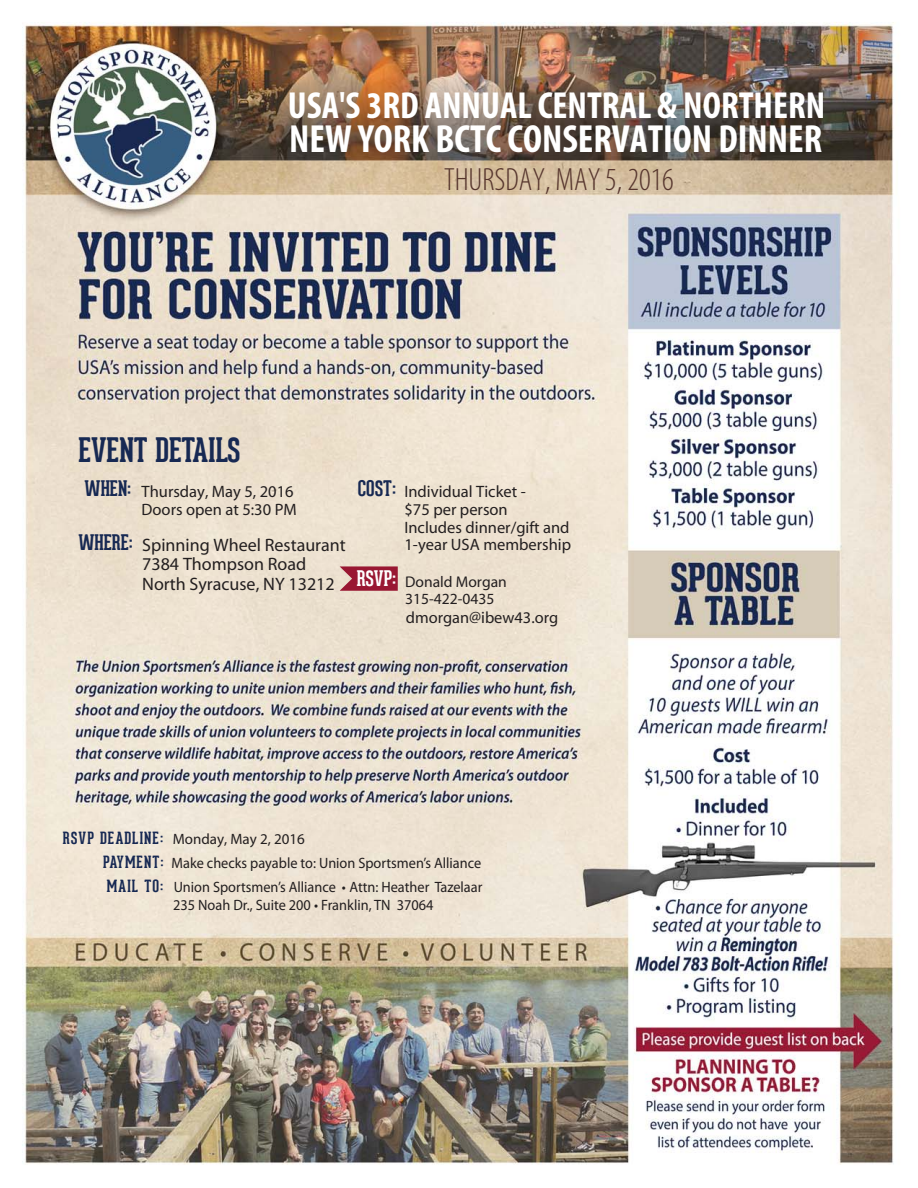
<style>
.page{position:relative;width:918px;height:1188px;background:#fff}
.page>*{position:absolute;margin:0;border:0;box-sizing:border-box;transform-origin:0 0}
.t1{font:700 condensed 39.45px "Myriad Pro";color:#fff}
.t2{font:700 condensed 37.8px "Myriad Pro";color:#fff}
.t3{font:700 33px "Geared Slab";color:#172953;scale:.95 1}
.t4{font:300 condensed 32.25px "Myriad Pro";color:#57362e}
.t5{font:700 21px "Geared Slab";color:#172953;scale:.95 1}
.t6{font:700 21px "Geared Slab";color:#fff;scale:.95 1}
.t7{font:18px/19.5px "Myriad";color:#231f20}
.t8{font:16.5px/17.9px "Myriad";color:#231f20}
.t9{font:700 16.5px "Geared Slab";letter-spacing:.07em;color:#172953;scale:.95 1}
.t10{font:16.35px "Myriad";color:#231f20}
.t11{font:15.6px/16.8px "Myriad";color:#231f20}
.t12{font:15px/24px "Myriad Pro";color:#231f20;scale:.95 1}
.t13{font:15px "Myriad";color:#231f20}
.s1{font-family:"Geared Slab";font-weight:700;font-size:16.5px;color:#172953}
</style>
<div class="page">
<img style="left:22px;top:22px;width:872px;height:1143px">
<svg style="left:340px;top:566px;width:58px;height:25px"></svg>
<h2 class="t2" style="left:288px;top:83px;width:539px">USA'S 3RD ANNUAL CENTRAL &amp; NORTHERN</h2>
<h1 class="t1" style="left:289px;top:115px;width:535px">NEW YORK BCTC CONSERVATION DINNER</h1>
<h3 class="t4" style="left:444px;top:160px;width:231px">THURSDAY, MAY 5, 2016</h3>
<h3 class="t3" style="left:78px;top:437px;width:172px">EVENT DETAILS</h3>
<h3 class="t5" style="left:85px;top:481px;width:51px">WHEN:</h3>
<h3 class="t5" style="left:78px;top:535px;width:59px">WHERE:</h3>
<h3 class="t5" style="left:358px;top:481px;width:42px">COST:</h3>
<p class="t8" style="left:405px;top:484px;width:167px">Individual Ticket -<br>$75 per person<br>Includes dinner/gift and</p>
<p class="t8" style="left:142px;top:484px;width:157px">Thursday, May 5, 2016<br>Doors open at 5:30 PM</p>
<p class="t7" style="left:142px;top:537px;width:205px">Spinning Wheel Restaurant</p>
<p class="t8" style="left:405px;top:537px;width:168px">1-year USA membership</p>
<p class="t7" style="left:142px;top:556px;width:194px">7384 Thompson Road<br>North Syracuse, NY 13212</p>
<h3 class="t6" style="left:357px;top:571px;width:43px">RSVP:</h3>
<p class="t11" style="left:405px;top:575px;width:103px">Donald Morgan<br>315-422-0435</p>
<p class="t10" style="left:406px;top:611px;width:154px">dmorgan@ibew43.org</p>
<p class="t9" style="left:63px;top:832px;width:107px">RSVP DEADLINE:</p>
<p class="t12" style="left:103px;top:851px;width:401px"><span class="s1">PAYMENT:</span> Make checks payable to: Union Sportsmen’s Alliance<br><span class="s1">MAIL TO:</span> Union Sportsmen’s Alliance • Attn: Heather Tazelaar</p>
<p class="t12" style="left:173px;top:893px;width:275px">235 Noah Dr., Suite 200 • Franklin, TN 37064</p>
<p class="t13" style="left:173px;top:834px;width:133px">Monday, May 2, 2016</p>
</div>
